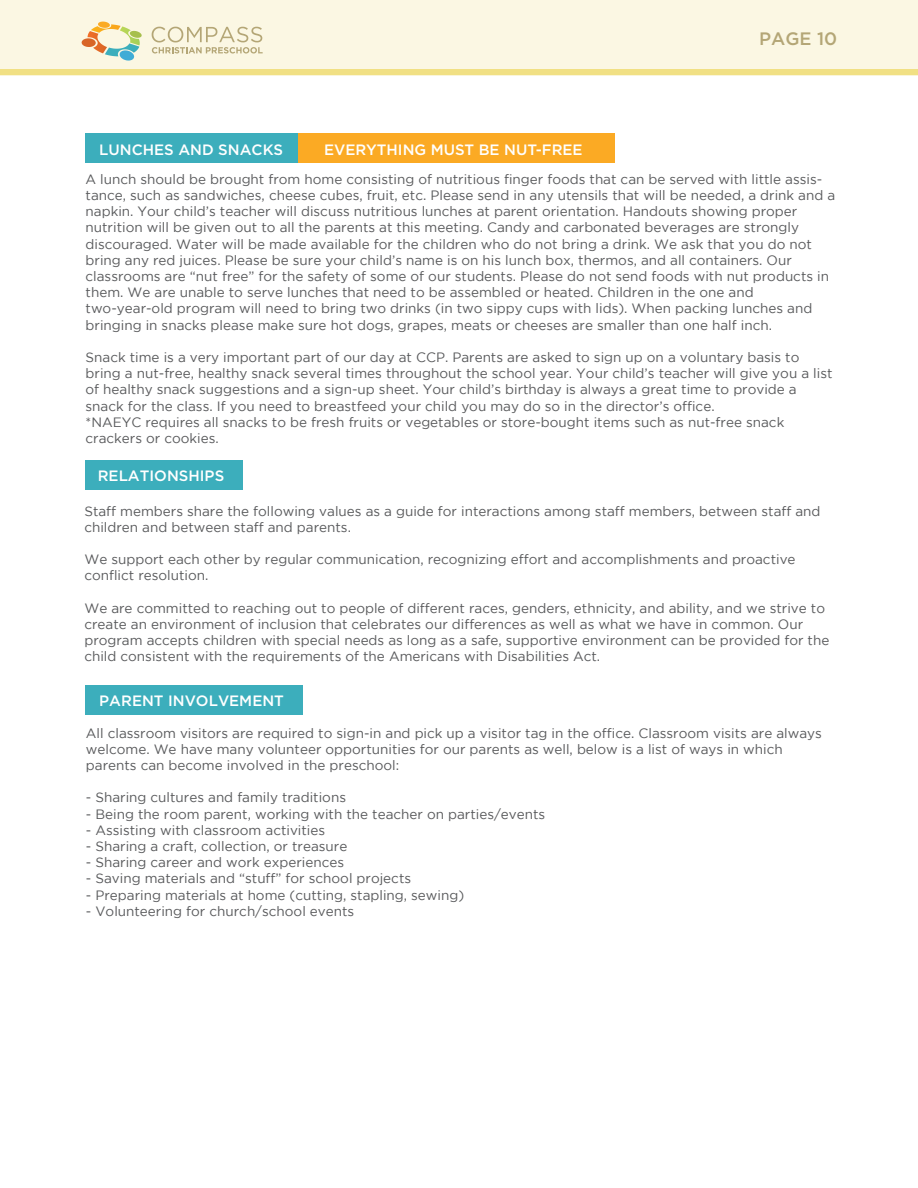
<style>
.page{position:relative;width:918px;height:1188px;background:#fff}
.page>*{position:absolute;margin:0;border:0;box-sizing:border-box;transform-origin:0 0}
.t1{font:500 18px "Gotham";color:#b4a676}
.t2{font:500 15px "Gotham";color:#fff}
.t3{font:13.5px/16.2px "Gotham";color:#58595b}
</style>
<div class="page">
<div style="left:85px;top:134px;width:213px;height:29px;background:#3caebc"></div>
<div style="left:298px;top:134px;width:317px;height:29px;background:#fbaa24"></div>
<div style="left:85px;top:460px;width:158px;height:30px;background:#3caebc"></div>
<div style="left:85px;top:685px;width:217px;height:30px;background:#3caebc"></div>
<div style="left:0;top:0;width:918px;height:68px;background:#fbf7e3"></div>
<svg style="left:0;top:22px;width:918px;height:53px"></svg>
<p class="t2" style="left:99px;top:139px;width:185px">LUNCHES AND SNACKS</p>
<p class="t2" style="left:324px;top:139px;width:260px">EVERYTHING MUST BE NUT-FREE</p>
<h1 class="t1" style="left:759px;top:27px;width:79px">PAGE 10</h1>
<p class="t3" style="left:86px;top:171px;width:751px">A lunch should be brought from home consisting of nutritious finger foods that can be served with little assis&shy;tance, such as sandwiches, cheese cubes, fruit, etc. Please send in any utensils that will be needed, a drink and a napkin. Your child’s teacher will discuss nutritious lunches at parent orientation. Handouts showing proper nutrition will be given out to all the parents at this meeting. Candy and carbonated beverages are strongly discouraged. Water will be made available for the children who do not bring a drink. We ask that you do not bring any red juices. Please be sure your child’s name is on his lunch box, thermos, and all containers. Our classrooms are “nut free” for the safety of some of our students. Please do not send foods with nut products in them. We are unable to serve lunches that need to be assembled or heated. Children in the one and two-year-old program will need to bring two drinks (in two sippy cups with lids). When packing lunches and bringing in snacks please make sure hot dogs, grapes, meats or cheeses are smaller than one half inch.</p>
<p class="t3" style="left:86px;top:349px;width:748px">Snack time is a very important part of our day at CCP. Parents are asked to sign up on a voluntary basis to bring a nut-free, healthy snack several times throughout the school year. Your child’s teacher will give you a list of healthy snack suggestions and a sign-up sheet. Your child’s birthday is always a great time to provide a snack for the class. If you need to breastfeed your child you may do so in the director’s office.<br>*NAEYC requires all snacks to be fresh fruits or vegetables or store-bought items such as nut-free snack crackers or cookies.</p>
<p class="t2" style="left:98px;top:466px;width:128px">RELATIONSHIPS</p>
<p class="t3" style="left:84px;top:502px;width:738px">Staff members share the following values as a guide for interactions among staff members, between staff and children and between staff and parents.</p>
<p class="t3" style="left:84px;top:551px;width:713px">We support each other by regular communication, recognizing effort and accomplishments and proactive conflict resolution.</p>
<p class="t3" style="left:84px;top:600px;width:747px">We are committed to reaching out to people of different races, genders, ethnicity, and ability, and we strive to create an environment of inclusion that celebrates our differences as well as what we have in common. Our program accepts children with special needs as long as a safe, supportive environment can be provided for the child consistent with the requirements of the Americans with Disabilities Act.</p>
<p class="t2" style="left:99px;top:691px;width:186px">PARENT INVOLVEMENT</p>
<p class="t3" style="left:86px;top:724px;width:737px">All classroom visitors are required to sign-in and pick up a visitor tag in the office. Classroom visits are always welcome. We have many volunteer opportunities for our parents as well, below is a list of ways in which parents can become involved in the preschool:</p>
<p class="t3" style="left:86px;top:789px;width:262px">- Sharing cultures and family traditions</p>
<p class="t3" style="left:86px;top:805px;width:461px">- Being the room parent, working with the teacher on parties/events</p>
<p class="t3" style="left:86px;top:822px;width:241px">- Assisting with classroom activities</p>
<p class="t3" style="left:86px;top:838px;width:263px">- Sharing a craft, collection, or treasure</p>
<p class="t3" style="left:86px;top:854px;width:260px">- Sharing career and work experiences</p>
<p class="t3" style="left:86px;top:870px;width:327px">- Saving materials and “stuff” for school projects</p>
<p class="t3" style="left:86px;top:886px;width:380px">- Preparing materials at home (cutting, stapling, sewing)</p>
<p class="t3" style="left:86px;top:903px;width:270px">- Volunteering for church/school events</p>
</div>
